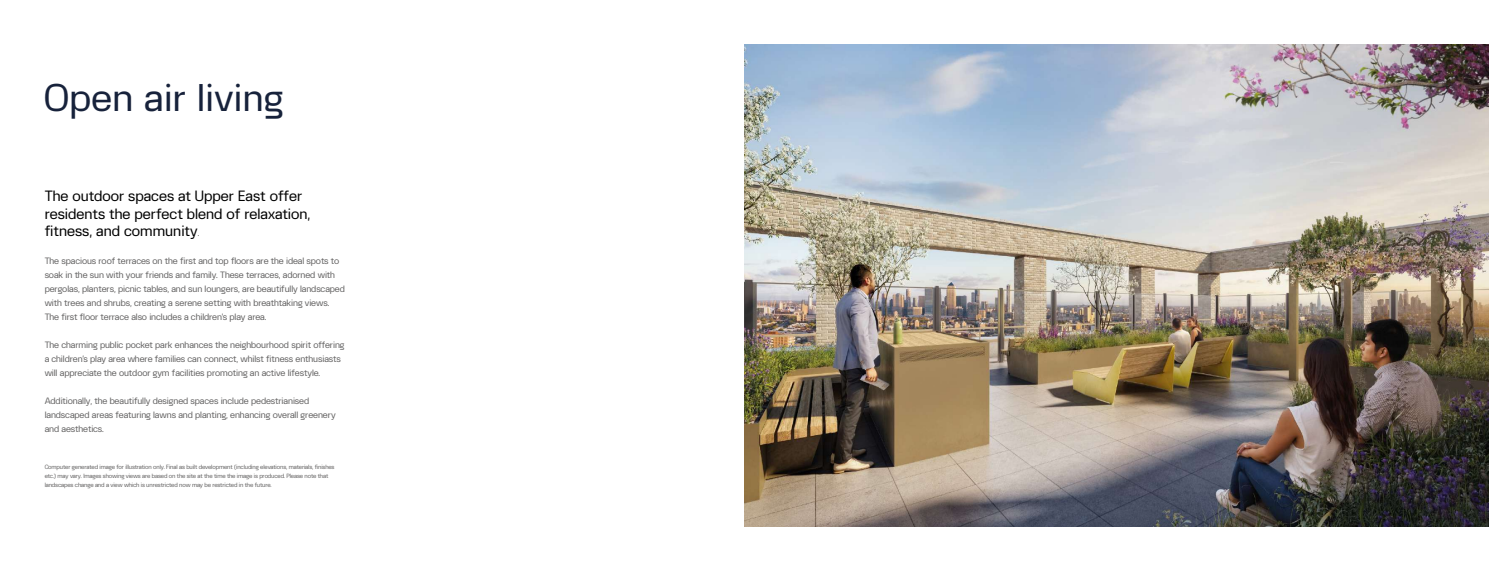
<style>
.page{position:relative;width:1489px;height:571px;background:#fff}
.page>*{position:absolute;margin:0;border:0;box-sizing:border-box;transform-origin:0 0}
.t1{font:38.5px "Citizen";letter-spacing:.01em;color:#17223b}
.t2{font:14.88px/17.5px "Citizen";color:#000}
.t3{font:9.19px/14px "Citizen";letter-spacing:-.01em;color:#646363}
.t4{font:6.12px/8.8px "Citizen";letter-spacing:-.02em;color:#646363}
.s1{font-size:9.19px;color:#646363}
</style>
<div class="page">
<img style="left:744px;top:45px;width:744px;height:481px">
<h1 class="t1" style="left:44px;top:75px;width:241px">Open air living</h1>
<h2 class="t2" style="left:45px;top:187px;width:267px">The outdoor spaces at Upper East offer residents the perfect blend of relaxation, fitness, and community<span class="s1">.</span></h2>
<p class="t3" style="left:45px;top:254px;width:302px">The spacious roof terraces on the first and top floors are the ideal spots to soak in the sun with your friends and family. These terraces, adorned with pergolas, planters, picnic tables, and sun loungers, are beautifully landscaped with trees and shrubs, creating a serene setting with breathtaking views.<br>The first floor terrace also includes a children’s play area.</p>
<p class="t3" style="left:45px;top:338px;width:301px">The charming public pocket park enhances the neighbourhood spirit offering a children’s play area where families can connect, whilst fitness enthusiasts will appreciate the outdoor gym facilities promoting an active lifestyle.</p>
<p class="t3" style="left:45px;top:394px;width:292px">Additionally, the beautifully designed spaces include pedestrianised landscaped areas featuring lawns and planting, enhancing overall greenery and aesthetics.</p>
<p class="t4" style="left:45px;top:462px;width:291px">Computer generated image for illustration only. Final as built development (including elevations, materials, finishes etc.) may vary. Images showing views are based on the site at the time the image is produced. Please note that landscapes change and a view which is unrestricted now may be restricted in the future.</p>
</div>
